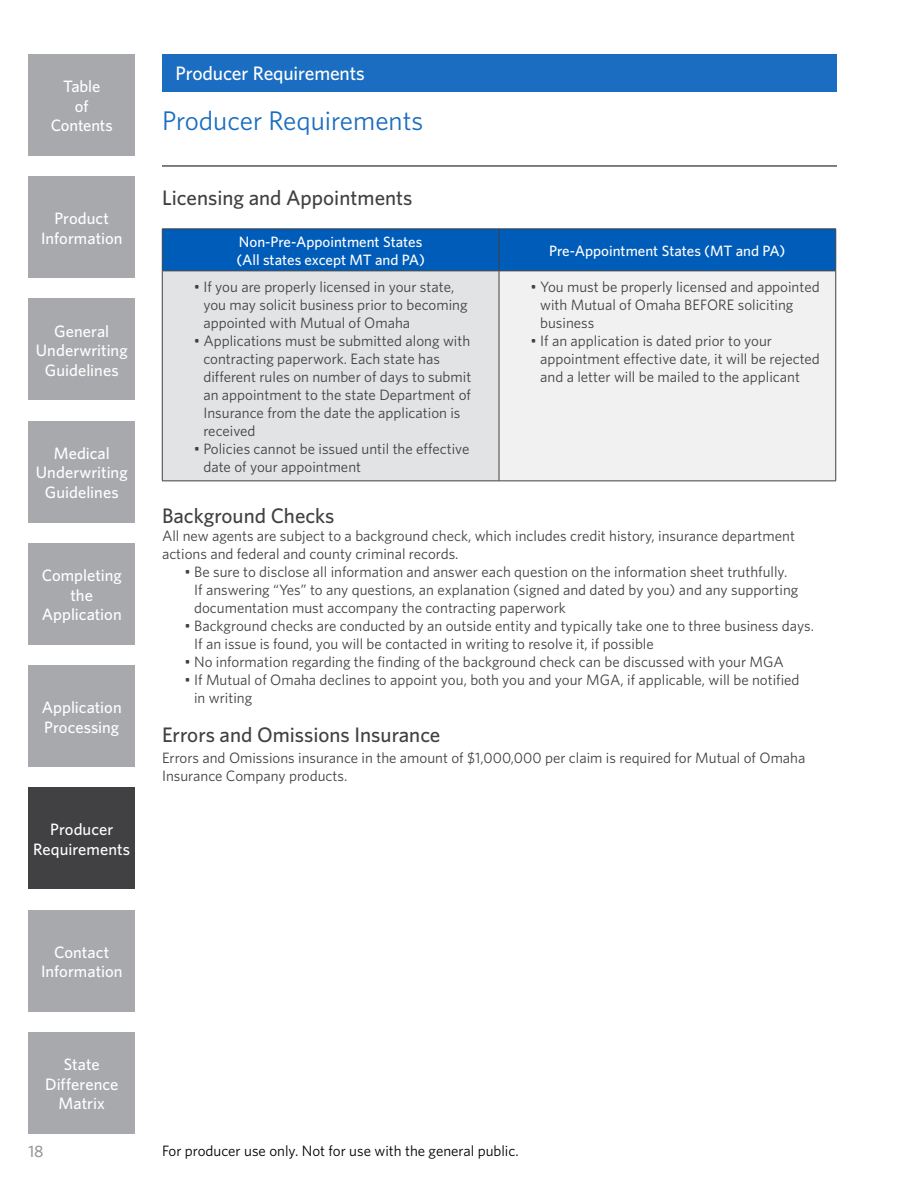
<style>
.page{position:relative;width:918px;height:1188px;background:#fff}
.page>*{position:absolute;margin:0;border:0;box-sizing:border-box;transform-origin:0 0}
.t1{font:27px "Whitney";color:#1a6dc0}
.t2{font:500 21px "Whitney";color:#414042}
.t3{font:500 19.5px "Whitney";letter-spacing:-.01em;color:#fff}
.t4{font:500 16.5px/19.5px "Whitney";color:#fff;text-align:center}
.t5{font:500 16.5px "Whitney";color:#999}
.t6{font:15px/18px "Whitney";color:#414042}
.t7{font:500 15px/18px "Whitney";color:#fff}
.t8{font:15px "Whitney";color:#000}
</style>
<div class="page">
<div style="left:162px;top:54px;width:675px;height:37px;background:#1a6dc0"></div>
<div style="left:28px;top:176px;width:107px;height:102px;background:#a7a9ac"></div>
<div style="left:28px;top:298px;width:107px;height:102px;background:#a7a9ac"></div>
<div style="left:28px;top:421px;width:107px;height:102px;background:#a7a9ac"></div>
<div style="left:28px;top:543px;width:107px;height:102px;background:#a7a9ac"></div>
<div style="left:28px;top:54px;width:107px;height:102px;background:#a7a9ac"></div>
<div style="left:28px;top:665px;width:107px;height:102px;background:#a7a9ac"></div>
<div style="left:28px;top:788px;width:107px;height:102px;background:#414042"></div>
<div style="left:28px;top:910px;width:107px;height:102px;background:#a7a9ac"></div>
<div style="left:28px;top:1032px;width:107px;height:102px;background:#a7a9ac"></div>
<hr style="left:162px;top:166px;width:675px;height:1px;background:#000">
<div style="left:163px;top:230px;width:672px;height:41px;background:#005cb9"></div>
<div style="left:162px;top:271px;width:337px;height:210px;background:#e2e3e4"></div>
<div style="left:499px;top:271px;width:337px;height:210px;background:#f1f1f2"></div>
<hr style="left:162px;top:229px;width:337px;height:1px;background:#414042">
<hr style="left:162px;top:229px;width:1px;height:42px;background:#414042">
<hr style="left:499px;top:229px;width:337px;height:1px;background:#414042">
<hr style="left:499px;top:229px;width:1px;height:42px;background:#414042">
<hr style="left:835px;top:229px;width:1px;height:42px;background:#414042">
<hr style="left:162px;top:271px;width:337px;height:1px;background:#414042">
<hr style="left:162px;top:271px;width:1px;height:210px;background:#414042">
<hr style="left:499px;top:271px;width:337px;height:1px;background:#414042">
<hr style="left:499px;top:271px;width:1px;height:210px;background:#414042">
<hr style="left:835px;top:271px;width:1px;height:210px;background:#414042">
<hr style="left:162px;top:481px;width:337px;height:1px;background:#414042">
<hr style="left:499px;top:481px;width:337px;height:1px;background:#414042">
<p class="t4" style="left:51px;top:76px;width:64px">Table<br>of<br>Contents</p>
<p class="t4" style="left:41px;top:208px;width:83px">Product<br>Information</p>
<p class="t4" style="left:36px;top:321px;width:93px">General<br>Underwriting<br>Guidelines</p>
<p class="t4" style="left:36px;top:443px;width:93px">Medical<br>Underwriting<br>Guidelines</p>
<p class="t4" style="left:42px;top:565px;width:82px">Completing the<br>Application</p>
<p class="t4" style="left:42px;top:697px;width:81px;text-align:left">Application<br>Processing</p>
<p class="t4" style="left:33px;top:820px;width:98px">Producer<br>Requirements</p>
<h3 class="t3" style="left:176px;top:61px;width:191px">Producer Requirements</h3>
<h1 class="t1" style="left:162px;top:102px;width:263px">Producer Requirements</h1>
<h2 class="t2" style="left:162px;top:183px;width:252px">Licensing and Appointments</h2>
<p class="t7" style="left:236px;top:232px;width:190px">Non-Pre-Appointment States (All states except MT and PA)</p>
<p class="t7" style="left:549px;top:241px;width:238px">Pre-Appointment States (MT and PA)</p>
<p class="t6" style="left:203px;top:277px;width:266px;text-indent:-10px">• If you are properly licensed in your state, you may solicit business prior to becoming appointed with Mutual of Omaha</p>
<p class="t6" style="left:203px;top:331px;width:269px;text-indent:-10px">• Applications must be submitted along with contracting paperwork. Each state has different rules on number of days to submit an appointment to the state Department of Insurance from the date the application is received</p>
<p class="t6" style="left:203px;top:439px;width:267px;text-indent:-10px">• Policies cannot be issued until the effective date of your appointment</p>
<p class="t6" style="left:540px;top:277px;width:281px;text-indent:-10px">• You must be properly licensed and appointed with Mutual of Omaha BEFORE soliciting business</p>
<p class="t6" style="left:540px;top:331px;width:281px;text-indent:-10px">• If an application is dated prior to your appointment effective date, it will be rejected and a letter will be mailed to the applicant</p>
<h2 class="t2" style="left:162px;top:502px;width:174px">Background Checks</h2>
<p class="t6" style="left:162px;top:527px;width:635px">All new agents are subject to a background check, which includes credit history, insurance department actions and federal and county criminal records.</p>
<p class="t6" style="left:194px;top:563px;width:606px;text-indent:-10px">• Be sure to disclose all information and answer each question on the information sheet truthfully.<br>If answering “Yes” to any questions, an explanation (signed and dated by you) and any supporting documentation must accompany the contracting paperwork</p>
<p class="t6" style="left:194px;top:617px;width:621px;text-indent:-10px">• Background checks are conducted by an outside entity and typically take one to three business days.<br>If an issue is found, you will be contacted in writing to resolve it, if possible</p>
<p class="t6" style="left:184px;top:653px;width:601px">• No information regarding the finding of the background check can be discussed with your MGA</p>
<p class="t6" style="left:194px;top:671px;width:607px;text-indent:-10px">• If Mutual of Omaha declines to appoint you, both you and your MGA, if applicable, will be notified in writing</p>
<h2 class="t2" style="left:162px;top:721px;width:280px">Errors and Omissions Insurance</h2>
<p class="t6" style="left:162px;top:749px;width:645px">Errors and Omissions insurance in the amount of $1,000,000 per claim is required for Mutual of Omaha<br>Insurance Company products.</p>
<p class="t4" style="left:41px;top:942px;width:83px">Contact<br>Information</p>
<p class="t4" style="left:45px;top:1054px;width:75px">State<br>Difference<br>Matrix</p>
<p class="t5" style="left:28px;top:1140px;width:17px">18</p>
<p class="t8" style="left:162px;top:1141px;width:358px">For producer use only. Not for use with the general public.</p>
</div>
